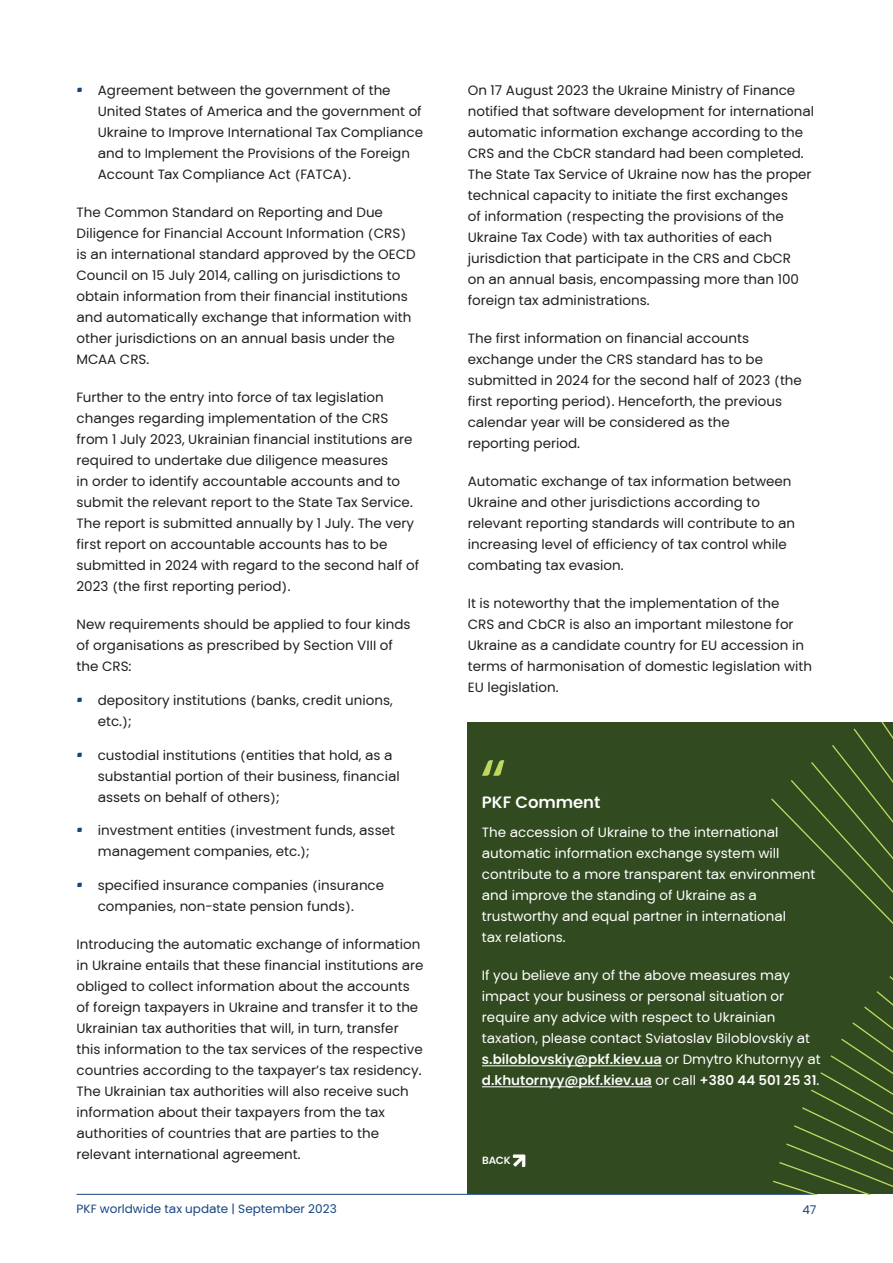
<style>
.page{position:relative;width:893px;height:1263px;background:#fff}
.page>*{position:absolute;margin:0;border:0;box-sizing:border-box;transform-origin:0 0}
.PKF_comment{font:700 16.5px "PKF Global Sans";color:#fff}
.body{font:13.5px/21px "PKF Global Sans";color:#231f20}
.comment{font:13.5px/21px "PKF Global Sans";color:#fff}
.t1{font:12px "PKF Global Sans";color:#174580}
.content_country{font:700 10.5px "PKF Global Sans";color:#fff}
.s1{font-size:18px;color:#174580}
.s2{font-weight:700}
</style>
<div class="page">
<hr style="left:77px;top:1194px;width:739px;height:1px;background:#174580">
<div style="left:468px;top:723px;width:425px;height:471px;background:#314a20"></div>
<svg style="left:773px;top:976px;width:120px;height:218px"></svg>
<svg style="left:771px;top:723px;width:122px;height:201px"></svg>
<hr style="left:482px;top:1065px;width:180px;height:1px;background:#fff">
<hr style="left:482px;top:1086px;width:170px;height:1px;background:#fff">
<svg style="left:482px;top:760px;width:22px;height:16px"></svg>
<svg style="left:513px;top:1154px;width:12px;height:13px"></svg>
<p class="body" style="left:98px;top:80px;width:327px;text-indent:-21px"><span class="s1">•</span> Agreement between the government of the United States of America and the government of Ukraine to Improve International Tax Compliance and to Implement the Provisions of the Foreign Account Tax Compliance Act (FATCA).</p>
<p class="body" style="left:77px;top:202px;width:341px">The Common Standard on Reporting and Due Diligence for Financial Account Information (CRS) is an international standard approved by the OECD Council on 15 July 2014, calling on jurisdictions to obtain information from their financial institutions and automatically exchange that information with other jurisdictions on an annual basis under the MCAA CRS.</p>
<p class="body" style="left:77px;top:387px;width:344px">Further to the entry into force of tax legislation changes regarding implementation of the CRS from 1 July 2023, Ukrainian financial institutions are required to undertake due diligence measures<br>in order to identify accountable accounts and to submit the relevant report to the State Tax Service.<br>The report is submitted annually by 1 July. The very first report on accountable accounts has to be submitted in 2024 with regard to the second half of 2023 (the first reporting period).</p>
<p class="body" style="left:77px;top:614px;width:336px">New requirements should be applied to four kinds of organisations as prescribed by Section VIII of the CRS:</p>
<p class="body" style="left:98px;top:690px;width:297px;text-indent:-21px"><span class="s1">•</span> depository institutions (banks, credit unions, etc.);</p>
<p class="body" style="left:98px;top:744px;width:303px;text-indent:-21px"><span class="s1">•</span> custodial institutions (entities that hold, as a substantial portion of their business, financial assets on behalf of others);</p>
<p class="body" style="left:98px;top:820px;width:299px;text-indent:-21px"><span class="s1">•</span> investment entities (investment funds, asset management companies, etc.);</p>
<p class="body" style="left:98px;top:875px;width:288px;text-indent:-21px"><span class="s1">•</span> specified insurance companies (insurance companies, non-state pension funds).</p>
<p class="body" style="left:77px;top:934px;width:348px">Introducing the automatic exchange of information in Ukraine entails that these financial institutions are obliged to collect information about the accounts of foreign taxpayers in Ukraine and transfer it to the Ukrainian tax authorities that will, in turn, transfer this information to the tax services of the respective countries according to the taxpayer’s tax residency.<br>The Ukrainian tax authorities will also receive such information about their taxpayers from the tax authorities of countries that are parties to the relevant international agreement.</p>
<p class="body" style="left:468px;top:80px;width:348px">On 17 August 2023 the Ukraine Ministry of Finance notified that software development for international automatic information exchange according to the CRS and the CbCR standard had been completed.<br>The State Tax Service of Ukraine now has the proper technical capacity to initiate the first exchanges<br>of information (respecting the provisions of the Ukraine Tax Code) with tax authorities of each jurisdiction that participate in the CRS and CbCR<br>on an annual basis, encompassing more than 100 foreign tax administrations.</p>
<p class="body" style="left:468px;top:328px;width:336px">The first information on financial accounts exchange under the CRS standard has to be submitted in 2024 for the second half of 2023 (the first reporting period). Henceforth, the previous calendar year will be considered as the<br>reporting period.</p>
<p class="body" style="left:468px;top:471px;width:329px">Automatic exchange of tax information between Ukraine and other jurisdictions according to relevant reporting standards will contribute to an increasing level of efficiency of tax control while combating tax evasion.</p>
<p class="body" style="left:468px;top:593px;width:346px">It is noteworthy that the implementation of the<br>CRS and CbCR is also an important milestone for Ukraine as a candidate country for EU accession in terms of harmonisation of domestic legislation with EU legislation.</p>
<p class="PKF_comment" style="left:482px;top:792px;width:120px">PKF Comment</p>
<p class="comment" style="left:482px;top:822px;width:335px">The accession of Ukraine to the international automatic information exchange system will contribute to a more transparent tax environment and improve the standing of Ukraine as a trustworthy and equal partner in international<br>tax relations.</p>
<p class="comment" style="left:482px;top:965px;width:340px">If you believe any of the above measures may impact your business or personal situation or require any advice with respect to Ukrainian taxation, please contact Sviatoslav Biloblovskiy at <span class="s2">s.biloblovskiy@pkf.kiev.ua</span> or Dmytro Khutornyy at <span class="s2">d.khutornyy@pkf.kiev.ua</span> or call <span class="s2">+380 44 501 25 31</span>.</p>
<p class="content_country" style="left:482px;top:1154px;width:30px">BACK</p>
<p class="t1" style="left:77px;top:1202px;width:262px">PKF worldwide tax update | September 2023</p>
<p class="t1" style="left:802px;top:1202px;width:16px">47</p>
</div>
